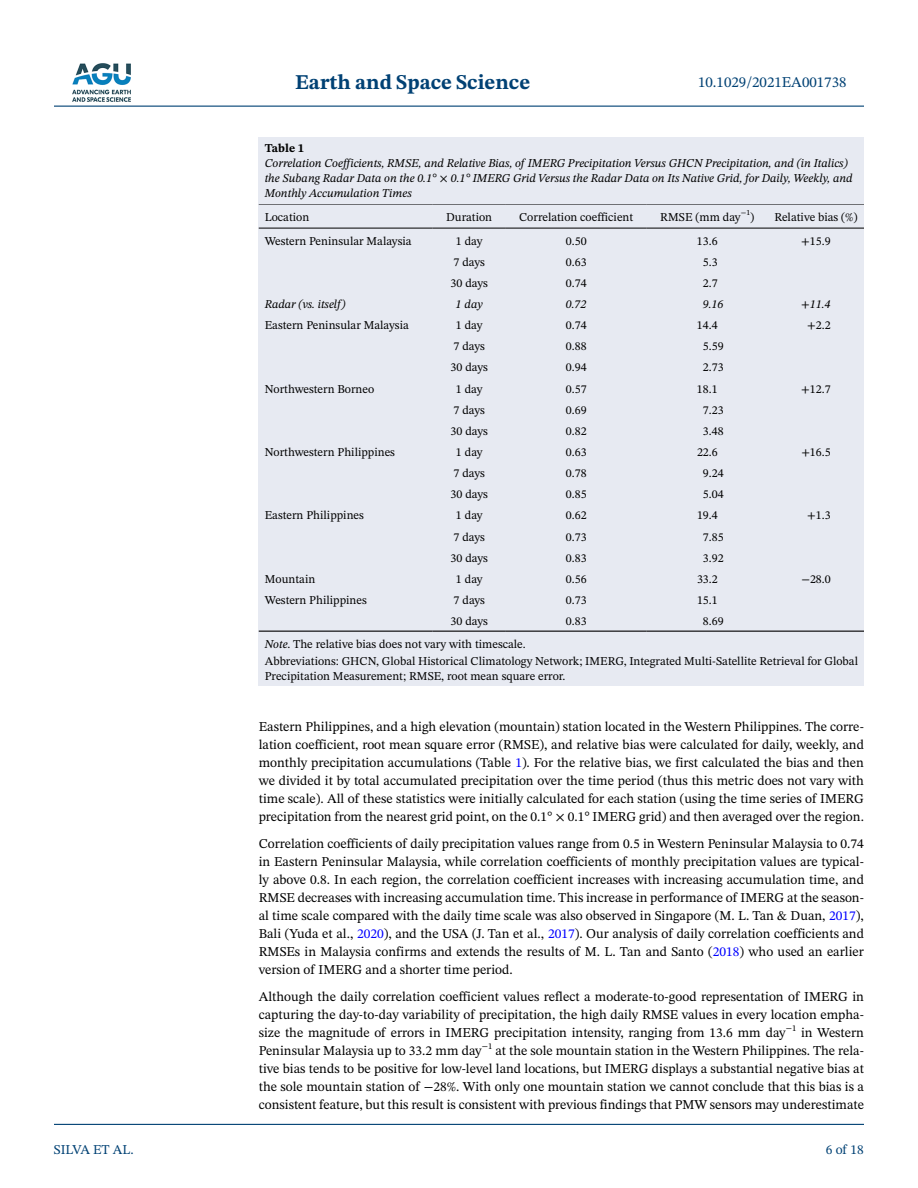
<style>
.page{position:relative;width:918px;height:1188px;background:#fff}
.page>*{position:absolute;margin:0;border:0;box-sizing:border-box;transform-origin:0 0}
.t1{font:700 21px "STIX Two Text";color:#004174}
.t2{font:15px "STIX Two Text";color:#004174}
.t3{font:13.5px/18px "STIX Two Text";color:#000;text-align:justify}
.t4{font:13.5px "STIX Two Text";color:#004174}
.t5{font:12px/17.2px "STIX Two Text";color:#000}
.t6{font:italic 12px/15px "STIX Two Text";color:#000}
.t7{font:700 12px "STIX Two Text";color:#000}
.s1{font-style:italic}
.s2{color:#00f}
</style>
<div class="page">
<hr style="left:54px;top:106px;width:810px;height:1px;background:#004174">
<hr style="left:54px;top:1124px;width:810px;height:1px;background:#004174">
<img style="left:72px;top:63px;width:59px;height:39px">
<div style="left:259px;top:203px;width:605px;height:483px;background:#e7eaf2"></div>
<hr style="left:259px;top:203px;width:174px;height:2px;background:#000">
<hr style="left:259px;top:228px;width:174px;height:1px;background:#000">
<hr style="left:433px;top:203px;width:73px;height:2px;background:#000">
<hr style="left:433px;top:228px;width:73px;height:1px;background:#000">
<hr style="left:506px;top:203px;width:141px;height:2px;background:#000">
<hr style="left:506px;top:228px;width:141px;height:1px;background:#000">
<hr style="left:647px;top:203px;width:121px;height:2px;background:#000">
<hr style="left:647px;top:228px;width:121px;height:1px;background:#000">
<hr style="left:768px;top:203px;width:96px;height:2px;background:#000">
<hr style="left:768px;top:228px;width:96px;height:1px;background:#000">
<hr style="left:259px;top:631px;width:174px;height:1px;background:#000">
<hr style="left:433px;top:631px;width:73px;height:1px;background:#000">
<hr style="left:506px;top:631px;width:141px;height:1px;background:#000">
<hr style="left:647px;top:631px;width:121px;height:1px;background:#000">
<hr style="left:768px;top:631px;width:96px;height:1px;background:#000">
<div style="left:259px;top:137px;width:605px;height:66px;background:#e7eaf2"></div>
<p class="t4" style="left:54px;top:1140px;width:81px">SILVA ET AL.</p>
<h1 class="t1" style="left:295px;top:67px;width:237px">Earth and Space Science</h1>
<p class="t2" style="left:698px;top:72px;width:150px">10.1029/2021EA001738</p>
<p class="t7" style="left:265px;top:140px;width:41px">Table 1</p>
<p class="t6" style="left:265px;top:156px;width:590px">Correlation Coefficients, RMSE, and Relative Bias, of IMERG Precipitation Versus GHCN Precipitation, and (in Italics) the Subang Radar Data on the 0.1° × 0.1° IMERG Grid Versus the Radar Data on Its Native Grid, for Daily, Weekly, and<br>Monthly Accumulation Times</p>
<p class="t5" style="left:265px;top:208px;width:46px">Location</p>
<p class="t5" style="left:446px;top:208px;width:48px">Duration</p>
<p class="t5" style="left:519px;top:208px;width:116px">Correlation coefficient</p>
<p class="t5" style="left:660px;top:208px;width:96px">RMSE (mm day<sup>−1</sup>)</p>
<p class="t5" style="left:774px;top:208px;width:85px">Relative bias (%)</p>
<p class="t5" style="left:265px;top:232px;width:148px">Western Peninsular Malaysia</p>
<p class="t5" style="left:456px;top:232px;width:28px">1 day</p>
<p class="t5" style="left:566px;top:232px;width:22px">0.50</p>
<p class="t5" style="left:697px;top:232px;width:22px">13.6</p>
<p class="t5" style="left:801px;top:232px;width:31px">+15.9</p>
<p class="t5" style="left:453px;top:253px;width:33px">7 days</p>
<p class="t5" style="left:566px;top:253px;width:22px">0.63</p>
<p class="t5" style="left:703px;top:253px;width:16px">5.3</p>
<p class="t5" style="left:450px;top:274px;width:39px">30 days</p>
<p class="t5" style="left:566px;top:274px;width:22px">0.74</p>
<p class="t5" style="left:703px;top:274px;width:16px">2.7</p>
<p class="t6" style="left:265px;top:296px;width:82px">Radar (vs. itself)</p>
<p class="t6" style="left:456px;top:296px;width:29px">1 day</p>
<p class="t6" style="left:566px;top:296px;width:22px">0.72</p>
<p class="t6" style="left:703px;top:296px;width:22px">9.16</p>
<p class="t6" style="left:801px;top:296px;width:31px">+11.4</p>
<p class="t5" style="left:265px;top:316px;width:146px">Eastern Peninsular Malaysia</p>
<p class="t5" style="left:456px;top:316px;width:28px">1 day</p>
<p class="t5" style="left:566px;top:316px;width:22px">0.74</p>
<p class="t5" style="left:697px;top:316px;width:22px">14.4</p>
<p class="t5" style="left:807px;top:316px;width:25px">+2.2</p>
<p class="t5" style="left:453px;top:338px;width:33px">7 days</p>
<p class="t5" style="left:566px;top:338px;width:22px">0.88</p>
<p class="t5" style="left:703px;top:338px;width:22px">5.59</p>
<p class="t5" style="left:450px;top:359px;width:39px">30 days</p>
<p class="t5" style="left:566px;top:359px;width:22px">0.94</p>
<p class="t5" style="left:703px;top:359px;width:22px">2.73</p>
<p class="t5" style="left:265px;top:380px;width:111px">Northwestern Borneo</p>
<p class="t5" style="left:456px;top:380px;width:28px">1 day</p>
<p class="t5" style="left:566px;top:380px;width:22px">0.57</p>
<p class="t5" style="left:697px;top:380px;width:22px">18.1</p>
<p class="t5" style="left:801px;top:380px;width:31px">+12.7</p>
<p class="t5" style="left:453px;top:401px;width:33px">7 days</p>
<p class="t5" style="left:566px;top:401px;width:22px">0.69</p>
<p class="t5" style="left:703px;top:401px;width:22px">7.23</p>
<p class="t5" style="left:451px;top:422px;width:39px">30 days</p>
<p class="t5" style="left:566px;top:422px;width:22px">0.82</p>
<p class="t5" style="left:703px;top:422px;width:22px">3.48</p>
<p class="t5" style="left:265px;top:443px;width:132px">Northwestern Philippines</p>
<p class="t5" style="left:456px;top:443px;width:28px">1 day</p>
<p class="t5" style="left:566px;top:443px;width:22px">0.63</p>
<p class="t5" style="left:697px;top:443px;width:22px">22.6</p>
<p class="t5" style="left:801px;top:443px;width:31px">+16.5</p>
<p class="t5" style="left:453px;top:464px;width:33px">7 days</p>
<p class="t5" style="left:566px;top:464px;width:22px">0.78</p>
<p class="t5" style="left:703px;top:464px;width:22px">9.24</p>
<p class="t5" style="left:451px;top:486px;width:39px">30 days</p>
<p class="t5" style="left:566px;top:486px;width:22px">0.85</p>
<p class="t5" style="left:703px;top:486px;width:22px">5.04</p>
<p class="t5" style="left:265px;top:507px;width:101px">Eastern Philippines</p>
<p class="t5" style="left:456px;top:507px;width:28px">1 day</p>
<p class="t5" style="left:566px;top:507px;width:22px">0.62</p>
<p class="t5" style="left:697px;top:507px;width:22px">19.4</p>
<p class="t5" style="left:807px;top:507px;width:25px">+1.3</p>
<p class="t5" style="left:454px;top:528px;width:33px">7 days</p>
<p class="t5" style="left:566px;top:528px;width:22px">0.73</p>
<p class="t5" style="left:703px;top:528px;width:22px">7.85</p>
<p class="t5" style="left:451px;top:549px;width:39px">30 days</p>
<p class="t5" style="left:566px;top:549px;width:22px">0.83</p>
<p class="t5" style="left:703px;top:549px;width:22px">3.92</p>
<p class="t5" style="left:265px;top:570px;width:52px">Mountain</p>
<p class="t5" style="left:456px;top:570px;width:28px">1 day</p>
<p class="t5" style="left:566px;top:570px;width:22px">0.56</p>
<p class="t5" style="left:697px;top:570px;width:22px">33.2</p>
<p class="t5" style="left:801px;top:570px;width:31px">−28.0</p>
<p class="t5" style="left:265px;top:591px;width:103px">Western Philippines</p>
<p class="t5" style="left:454px;top:591px;width:33px">7 days</p>
<p class="t5" style="left:566px;top:591px;width:22px">0.73</p>
<p class="t5" style="left:697px;top:591px;width:22px">15.1</p>
<p class="t5" style="left:451px;top:612px;width:39px">30 days</p>
<p class="t5" style="left:566px;top:612px;width:22px">0.83</p>
<p class="t5" style="left:703px;top:612px;width:22px">8.69</p>
<p class="t5" style="left:265px;top:635px;width:595px"><span class="s1">Note</span>. The relative bias does not vary with timescale.<br>Abbreviations: GHCN, Global Historical Climatology Network; IMERG, Integrated Multi-Satellite Retrieval for Global</p>
<p class="t5" style="left:265px;top:667px;width:302px">Precipitation Measurement; RMSE, root mean square error.</p>
<p class="t3" style="left:259px;top:718px;width:607px">Eastern Philippines, and a high elevation (mountain) station located in the Western Philippines. The corre&shy;lation coefficient, root mean square error (RMSE), and relative bias were calculated for daily, weekly, and monthly precipitation accumulations (Table <span class="s2">1</span>). For the relative bias, we first calculated the bias and then we divided it by total accumulated precipitation over the time period (thus this metric does not vary with time scale). All of these statistics were initially calculated for each station (using the time series of IMERG precipitation from the nearest grid point, on the 0.1° × 0.1° IMERG grid) and then averaged over the region.</p>
<p class="t3" style="left:259px;top:835px;width:607px">Correlation coefficients of daily precipitation values range from 0.5 in Western Peninsular Malaysia to 0.74 in Eastern Peninsular Malaysia, while correlation coefficients of monthly precipitation values are typical&shy;ly above 0.8. In each region, the correlation coefficient increases with increasing accumulation time, and RMSE decreases with increasing accumulation time. This increase in performance of IMERG at the season&shy;al time scale compared with the daily time scale was also observed in Singapore (M. L. Tan &amp; Duan, <span class="s2">2017</span>), Bali (Yuda et al., <span class="s2">2020</span>), and the USA (J. Tan et al., <span class="s2">2017</span>). Our analysis of daily correlation coefficients and RMSEs in Malaysia confirms and extends the results of M. L. Tan and Santo (<span class="s2">2018</span>) who used an earlier version of IMERG and a shorter time period.</p>
<p class="t3" style="left:259px;top:988px;width:607px">Although the daily correlation coefficient values reflect a moderate-to-good representation of IMERG in capturing the day-to-day variability of precipitation, the high daily RMSE values in every location empha&shy;size the magnitude of errors in IMERG precipitation intensity, ranging from 13.6 mm day<sup>−1</sup> in Western Peninsular Malaysia up to 33.2 mm day<sup>−1</sup> at the sole mountain station in the Western Philippines. The rela&shy;tive bias tends to be positive for low-level land locations, but IMERG displays a substantial negative bias at the sole mountain station of −28%. With only one mountain station we cannot conclude that this bias is a consistent feature, but this result is consistent with previous findings that PMW sensors may underestimate</p>
<p class="t4" style="left:826px;top:1140px;width:40px">6 of 18</p>
</div>
